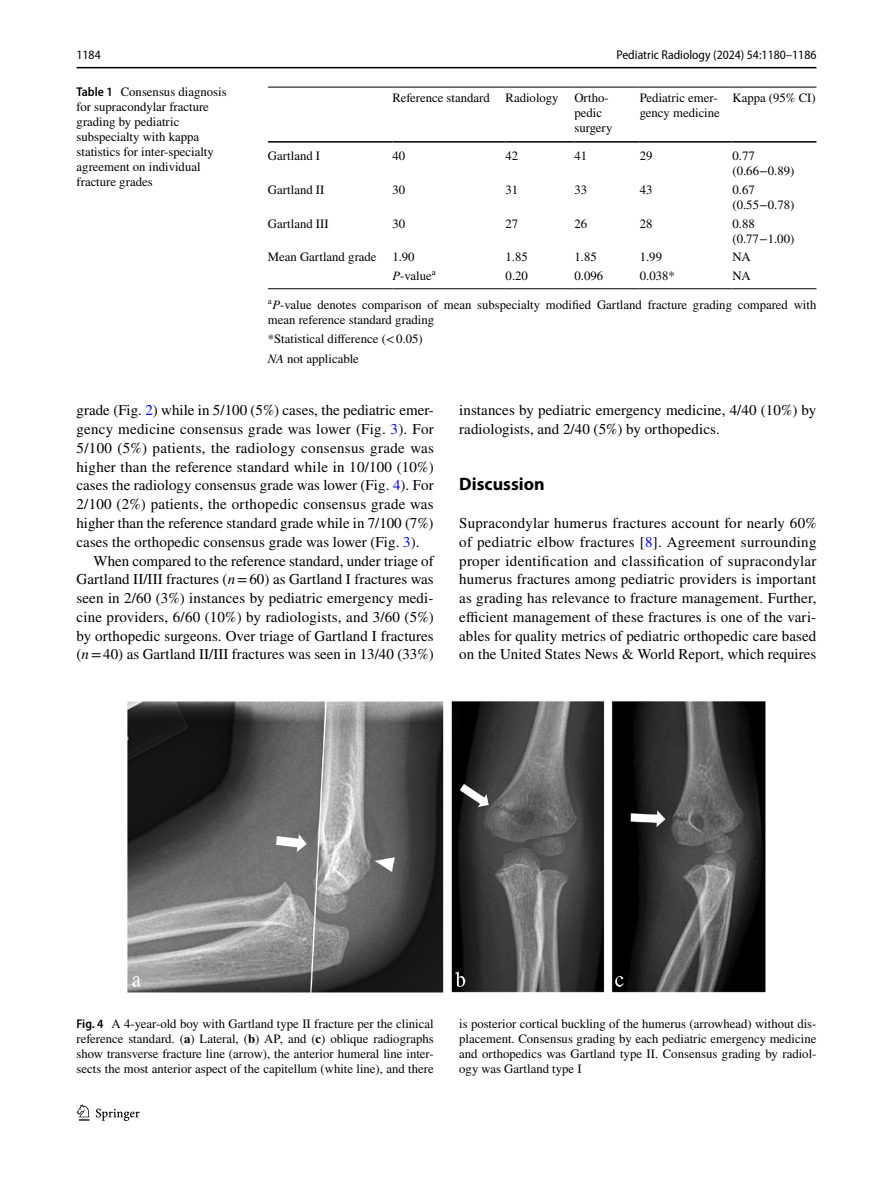
<style>
.page{position:relative;width:893px;height:1187px;background:#fff}
.page>*{position:absolute;margin:0;border:0;box-sizing:border-box;transform-origin:0 0}
.t1{font:700 18px "Myriad Pro";color:#000}
.t2{font:15px/18.8px "STIX";letter-spacing:.005em;color:#000}
.t3{font:12.75px/15px "STIX";color:#000}
.t4{font:semi-condensed 12.75px "Myriad Pro";color:#000}
.s1{font-family:"Myriad Pro";font-weight:600;font-stretch:semi-condensed}
.s2{font-style:italic}
.s3{color:#00f}
.s4{font-weight:700}
</style>
<div class="page">
<hr style="left:77px;top:67px;width:739px;height:1px;background:#000">
<svg style="left:77px;top:1104px;width:12px;height:16px"></svg>
<svg style="left:96px;top:1108px;width:44px;height:12px"></svg>
<hr style="left:268px;top:87px;width:124px;height:1px;background:#000">
<hr style="left:268px;top:141px;width:124px;height:2px;background:#000">
<hr style="left:392px;top:87px;width:114px;height:1px;background:#000">
<hr style="left:392px;top:141px;width:114px;height:2px;background:#000">
<hr style="left:506px;top:87px;width:68px;height:1px;background:#000">
<hr style="left:506px;top:141px;width:68px;height:2px;background:#000">
<hr style="left:574px;top:87px;width:66px;height:1px;background:#000">
<hr style="left:574px;top:141px;width:66px;height:2px;background:#000">
<hr style="left:640px;top:87px;width:92px;height:1px;background:#000">
<hr style="left:640px;top:141px;width:92px;height:2px;background:#000">
<hr style="left:732px;top:87px;width:84px;height:1px;background:#000">
<hr style="left:732px;top:141px;width:84px;height:2px;background:#000">
<hr style="left:268px;top:288px;width:124px;height:1px;background:#000">
<hr style="left:392px;top:288px;width:114px;height:1px;background:#000">
<hr style="left:506px;top:288px;width:68px;height:1px;background:#000">
<hr style="left:574px;top:288px;width:66px;height:1px;background:#000">
<hr style="left:640px;top:288px;width:92px;height:1px;background:#000">
<hr style="left:732px;top:288px;width:84px;height:1px;background:#000">
<img style="left:127px;top:701px;width:638px;height:291px">
<p class="t4" style="left:77px;top:48px;width:26px">1184</p>
<p class="t4" style="left:616px;top:48px;width:201px">Pediatric Radiology (2024) 54:1180–1186</p>
<p class="t3" style="left:77px;top:85px;width:152px"><span class="s1">Table 1</span> Consensus diagnosis for supracondylar fracture grading by pediatric subspecialty with kappa statistics for inter-specialty agreement on individual fracture grades</p>
<p class="t3" style="left:574px;top:91px;width:40px;text-indent:-182px">Reference standard Radiology Ortho&shy;pedic surgery</p>
<p class="t3" style="left:640px;top:91px;width:82px">Pediatric emer&shy;gency medicine</p>
<p class="t3" style="left:732px;top:91px;width:85px">Kappa (95% CI)</p>
<p class="t3" style="left:268px;top:149px;width:54px">Gartland I</p>
<p class="t3" style="left:392px;top:149px;width:14px">40</p>
<p class="t3" style="left:506px;top:149px;width:14px">42</p>
<p class="t3" style="left:574px;top:149px;width:14px">41</p>
<p class="t3" style="left:640px;top:149px;width:14px">29</p>
<p class="t3" style="left:732px;top:149px;width:63px">0.77 (0.66−0.89)</p>
<p class="t3" style="left:268px;top:183px;width:58px">Gartland II</p>
<p class="t3" style="left:392px;top:183px;width:14px">30</p>
<p class="t3" style="left:506px;top:183px;width:14px">31</p>
<p class="t3" style="left:574px;top:183px;width:14px">33</p>
<p class="t3" style="left:640px;top:183px;width:14px">43</p>
<p class="t3" style="left:732px;top:183px;width:63px">0.67 (0.55−0.78)</p>
<p class="t3" style="left:268px;top:217px;width:62px">Gartland III</p>
<p class="t3" style="left:392px;top:217px;width:14px">30</p>
<p class="t3" style="left:505px;top:217px;width:14px">27</p>
<p class="t3" style="left:574px;top:217px;width:14px">26</p>
<p class="t3" style="left:640px;top:217px;width:14px">28</p>
<p class="t3" style="left:732px;top:217px;width:63px">0.88 (0.77−1.00)</p>
<p class="t3" style="left:268px;top:250px;width:148px">Mean Gartland grade 1.90</p>
<p class="t3" style="left:506px;top:250px;width:24px">1.85</p>
<p class="t3" style="left:574px;top:250px;width:24px">1.85</p>
<p class="t3" style="left:640px;top:250px;width:24px">1.99</p>
<p class="t3" style="left:732px;top:250px;width:20px">NA</p>
<p class="t3" style="left:392px;top:269px;width:45px"><span class="s2">P</span>-value<sup>a</sup></p>
<p class="t3" style="left:506px;top:269px;width:24px">0.20</p>
<p class="t3" style="left:574px;top:269px;width:30px">0.096</p>
<p class="t3" style="left:640px;top:269px;width:37px">0.038*</p>
<p class="t3" style="left:732px;top:269px;width:20px">NA</p>
<p class="t3" style="left:268px;top:298px;width:550px"><sup>a</sup><span class="s2">P</span>-value denotes comparison of mean subspecialty modified Gartland fracture grading compared with mean reference standard grading</p>
<p class="t3" style="left:268px;top:330px;width:156px;line-height:19.2px">*Statistical difference (&lt;0.05)<br><span class="s2">NA</span> not applicable</p>
<p class="t2" style="left:77px;top:402px;width:359px">grade (Fig. <span class="s3">2</span>) while in 5/100 (5%) cases, the pediatric emer-</p>
<p class="t2" style="left:77px;top:421px;width:359px">gency medicine consensus grade was lower (Fig. <span class="s3">3</span>). For</p>
<p class="t2" style="left:77px;top:439px;width:359px">5/100 (5%) patients, the radiology consensus grade was</p>
<p class="t2" style="left:77px;top:458px;width:359px">higher than the reference standard while in 10/100 (10%)</p>
<p class="t2" style="left:77px;top:477px;width:359px">cases the radiology consensus grade was lower (Fig. <span class="s3">4</span>). For</p>
<p class="t2" style="left:77px;top:496px;width:359px">2/100 (2%) patients, the orthopedic consensus grade was</p>
<p class="t2" style="left:77px;top:514px;width:358px">higher than the reference standard grade while in 7/100 (7%)</p>
<p class="t2" style="left:77px;top:533px;width:344px">cases the orthopedic consensus grade was lower (Fig. <span class="s3">3</span>).</p>
<p class="t2" style="left:94px;top:552px;width:342px">When compared to the reference standard, under triage of</p>
<p class="t2" style="left:77px;top:571px;width:359px">Gartland II/III fractures (<span class="s2">n</span>=60) as Gartland I fractures was</p>
<p class="t2" style="left:77px;top:589px;width:358px">seen in 2/60 (3%) instances by pediatric emergency medi-</p>
<p class="t2" style="left:77px;top:608px;width:359px">cine providers, 6/60 (10%) by radiologists, and 3/60 (5%)</p>
<p class="t2" style="left:77px;top:627px;width:359px">by orthopedic surgeons. Over triage of Gartland I fractures</p>
<p class="t2" style="left:77px;top:646px;width:359px">(<span class="s2">n</span>=40) as Gartland II/III fractures was seen in 13/40 (33%)</p>
<p class="t2" style="left:459px;top:402px;width:359px">instances by pediatric emergency medicine, 4/40 (10%) by radiologists, and 2/40 (5%) by orthopedics.</p>
<p class="t1" style="left:459px;top:472px;width:87px">Discussion</p>
<p class="t2" style="left:459px;top:514px;width:359px;text-align:justify">Supracondylar humerus fractures account for nearly 60% of pediatric elbow fractures [<span class="s3">8</span>]. Agreement surrounding proper identification and classification of supracondylar humerus fractures among pediatric providers is important as grading has relevance to fracture management. Further, efficient management of these fractures is one of the vari&shy;ables for quality metrics of pediatric orthopedic care based on the United States News &amp; World Report, which requires</p>
<p class="t3" style="left:77px;top:1016px;width:359px;text-align:justify"><span class="s1">Fig. 4</span> A 4-year-old boy with Gartland type II fracture per the clinical reference standard. (<span class="s4">a</span>) Lateral, (<span class="s4">b</span>) AP, and (<span class="s4">c</span>) oblique radiographs show transverse fracture line (arrow), the anterior humeral line inter&shy;sects the most anterior aspect of the capitellum (white line), and there</p>
<p class="t3" style="left:459px;top:1016px;width:359px;text-align:justify">is posterior cortical buckling of the humerus (arrowhead) without dis&shy;placement. Consensus grading by each pediatric emergency medicine and orthopedics was Gartland type II. Consensus grading by radiol&shy;ogy was Gartland type I</p>
</div>
